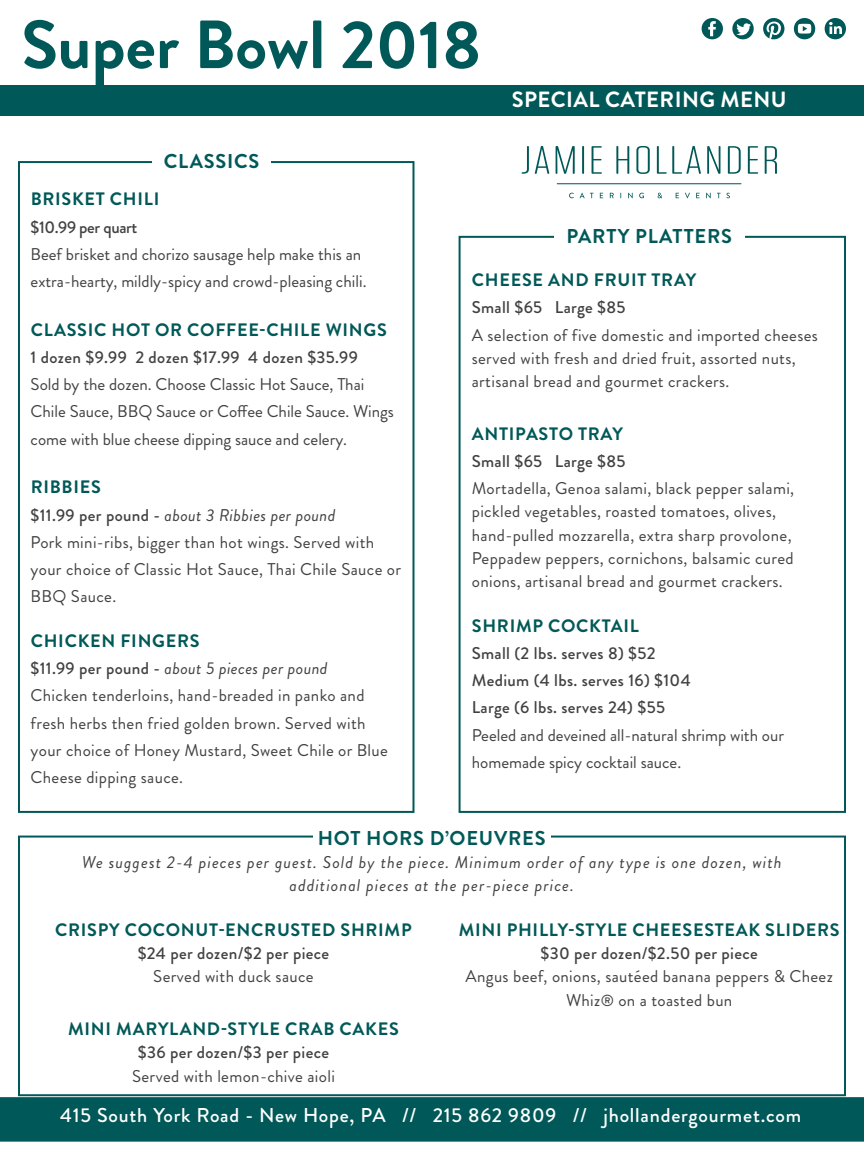
<style>
.page{position:relative;width:864px;height:1152px;background:#fff}
.page>*{position:absolute;margin:0;border:0;box-sizing:border-box;transform-origin:0 0}
.t1{font:700 68px "Brandon Grotesque";color:#005958}
.t2{font:700 22px "Brandon Grotesque";letter-spacing:.02em;color:#fff}
.t3{font:500 20px "Brandon Grotesque";letter-spacing:.04em;color:#fff}
.t4{font:700 20px "Brandon Grotesque";letter-spacing:.04em;color:#005958}
.t5{font:700 18px "Brandon Grotesque";letter-spacing:.04em;color:#005958}
.t6{font:17px/27.2px "Brandon Grotesque";letter-spacing:.02em;color:#414141}
.t7{font:17px/27.2px "Brandon Grotesque";color:#414141}
.t8{font:500 17px/27.2px "Brandon Grotesque";letter-spacing:.02em;color:#414141}
.t9{font:italic 17px/23.2px "Brandon Grotesque";letter-spacing:.06em;color:#414141;text-align:center}
.t10{font:500 17px "Brandon Grotesque";letter-spacing:-.02em;color:#414141}
.s1{font-weight:500}
.s2{font-style:italic}
.s3{font-size:16px}
</style>
<div class="page">
<div style="left:0;top:86px;width:864px;height:30px;background:#005958"></div>
<div style="left:0;top:1097px;width:864px;height:45px;background:#005958"></div>
<svg style="left:522px;top:146px;width:7px;height:28px"></svg>
<svg style="left:535px;top:146px;width:14px;height:28px"></svg>
<svg style="left:556px;top:146px;width:19px;height:28px"></svg>
<hr style="left:582px;top:146px;width:2px;height:28px;background:#005958">
<svg style="left:592px;top:146px;width:10px;height:28px"></svg>
<svg style="left:616px;top:146px;width:13px;height:28px"></svg>
<svg style="left:636px;top:146px;width:14px;height:28px"></svg>
<svg style="left:657px;top:146px;width:44px;height:28px"></svg>
<svg style="left:707px;top:146px;width:13px;height:28px"></svg>
<svg style="left:728px;top:146px;width:13px;height:28px"></svg>
<svg style="left:748px;top:146px;width:10px;height:28px"></svg>
<svg style="left:765px;top:146px;width:12px;height:28px"></svg>
<svg style="left:569px;top:193px;width:5px;height:5px"></svg>
<svg style="left:580px;top:193px;width:14px;height:5px"></svg>
<svg style="left:610px;top:193px;width:4px;height:5px"></svg>
<svg style="left:628px;top:193px;width:5px;height:5px"></svg>
<svg style="left:639px;top:193px;width:5px;height:5px"></svg>
<svg style="left:658px;top:193px;width:4px;height:5px"></svg>
<svg style="left:685px;top:193px;width:5px;height:5px"></svg>
<svg style="left:696px;top:193px;width:4px;height:5px"></svg>
<svg style="left:706px;top:193px;width:5px;height:5px"></svg>
<svg style="left:717px;top:193px;width:13px;height:5px"></svg>
<hr style="left:557px;top:183px;width:184px;height:1px;background:#005958">
<svg style="left:702px;top:18px;width:144px;height:21px"></svg>
<div style="left:18px;top:161px;width:396px;height:652px;border:2px solid #005958"></div>
<div style="left:153px;top:146px;width:118px;height:30px;background:#fff"></div>
<div style="left:459px;top:236px;width:387px;height:577px;border:2px solid #005958"></div>
<div style="left:554px;top:221px;width:190px;height:30px;background:#fff"></div>
<div style="left:18px;top:836px;width:828px;height:260px;border:2px solid #005958"></div>
<div style="left:313px;top:822px;width:238px;height:27px;background:#fff"></div>
<h1 class="t1" style="left:21px;top:-3px;width:461px">Super Bowl 2018</h1>
<p class="t4" style="left:164px;top:147px;width:97px">CLASSICS</p>
<p class="t2" style="left:512px;top:84px;width:277px">SPECIAL CATERING MENU</p>
<p class="t5" style="left:31px;top:187px;width:130px">BRISKET CHILI</p>
<p class="t10" style="left:31px;top:215px;width:108px">$10.99 per quart</p>
<p class="t7" style="left:31px;top:241px;width:337px">Beef brisket and chorizo sausage help make this an extra-hearty, mildly-spicy and crowd-pleasing chili.</p>
<p class="t5" style="left:31px;top:317px;width:358px">CLASSIC HOT OR COFFEE-CHILE WINGS</p>
<p class="t8" style="left:31px;top:344px;width:329px">1 dozen $9.99 2 dozen $17.99 4 dozen $35.99</p>
<p class="t7" style="left:31px;top:371px;width:365px">Sold by the dozen. Choose Classic Hot Sauce, Thai<br>Chile Sauce, BBQ Sauce or Coffee Chile Sauce. Wings come with blue cheese dipping sauce and celery.</p>
<p class="t5" style="left:31px;top:475px;width:72px">RIBBIES</p>
<p class="t6" style="left:31px;top:501px;width:372px"><span class="s1">$11.99 per pound -</span> <span class="s2">about 3 Ribbies per pound<br></span>Pork mini-ribs, bigger than hot wings. Served with your choice of Classic Hot Sauce, Thai Chile Sauce or BBQ Sauce.</p>
<p class="t5" style="left:31px;top:628px;width:170px">CHICKEN FINGERS</p>
<p class="t6" style="left:31px;top:655px;width:359px"><span class="s1">$11.99 per pound -</span> <span class="s2">about 5 pieces per pound </span>Chicken tenderloins, hand-breaded in panko and fresh herbs then fried golden brown. Served with your choice of Honey Mustard, Sweet Chile or Blue Cheese dipping sauce.</p>
<p class="t4" style="left:566px;top:222px;width:167px">PARTY PLATTERS</p>
<p class="t5" style="left:472px;top:267px;width:226px">CHEESE AND FRUIT TRAY</p>
<p class="t8" style="left:472px;top:294px;width:155px">Small $65 Large $85</p>
<p class="t6" style="left:472px;top:323px;width:348px;line-height:23.2px">A selection of five domestic and imported cheeses served with fresh and dried fruit, assorted nuts, artisanal bread and gourmet crackers.</p>
<p class="t5" style="left:472px;top:421px;width:152px">ANTIPASTO TRAY</p>
<p class="t8" style="left:472px;top:448px;width:155px">Small $65 Large $85</p>
<p class="t6" style="left:472px;top:477px;width:324px;line-height:23.2px">Mortadella, Genoa salami, black pepper salami, pickled vegetables, roasted tomatoes, olives, hand-pulled mozzarella, extra sharp provolone, Peppadew peppers, cornichons, balsamic cured onions, artisanal bread and gourmet crackers.</p>
<p class="t5" style="left:472px;top:613px;width:169px">SHRIMP COCKTAIL</p>
<p class="t8" style="left:472px;top:640px;width:220px">Small (2 lbs. serves 8) $52<br>Medium (4 lbs. serves 16) $104<br>Large (6 lbs. serves 24) $55</p>
<p class="t7" style="left:472px;top:721px;width:314px">Peeled and deveined all-natural shrimp with our homemade spicy cocktail sauce.</p>
<p class="t4" style="left:318px;top:824px;width:230px">HOT HORS D’OEUVRES</p>
<p class="t9" style="left:82px;top:851px;width:702px">We suggest 2-4 pieces per guest. Sold by the piece. Minimum order of any type is one dozen, with additional pieces at the per-piece price.</p>
<p class="t5" style="left:55px;top:917px;width:358px">CRISPY COCONUT-ENCRUSTED SHRIMP</p>
<p class="t8" style="left:138px;top:940px;width:193px">$24 per dozen/$2 per piece</p>
<p class="t6" style="left:153px;top:963px;width:162px">Served with duck sauce</p>
<p class="t5" style="left:68px;top:1016px;width:332px">MINI MARYLAND-STYLE CRAB CAKES</p>
<p class="t8" style="left:138px;top:1039px;width:193px">$36 per dozen/$3 per piece</p>
<p class="t6" style="left:132px;top:1062px;width:204px">Served with lemon-chive aioli</p>
<p class="t5" style="left:459px;top:917px;width:383px">MINI PHILLY-STYLE CHEESESTEAK SLIDERS</p>
<p class="t8" style="left:541px;top:940px;width:219px">$30 per dozen/$2.50 per piece</p>
<p class="t6" style="left:466px;top:965px;width:369px;line-height:23.2px;text-align:center">Angus beef, onions, sautéed banana peppers &amp; Cheez<br>Whiz<span class="s3">®</span> on a toasted bun</p>
<p class="t3" style="left:60px;top:1101px;width:743px">415 South York Road - New Hope, PA // 215 862 9809 // jhollandergourmet.com</p>
</div>
